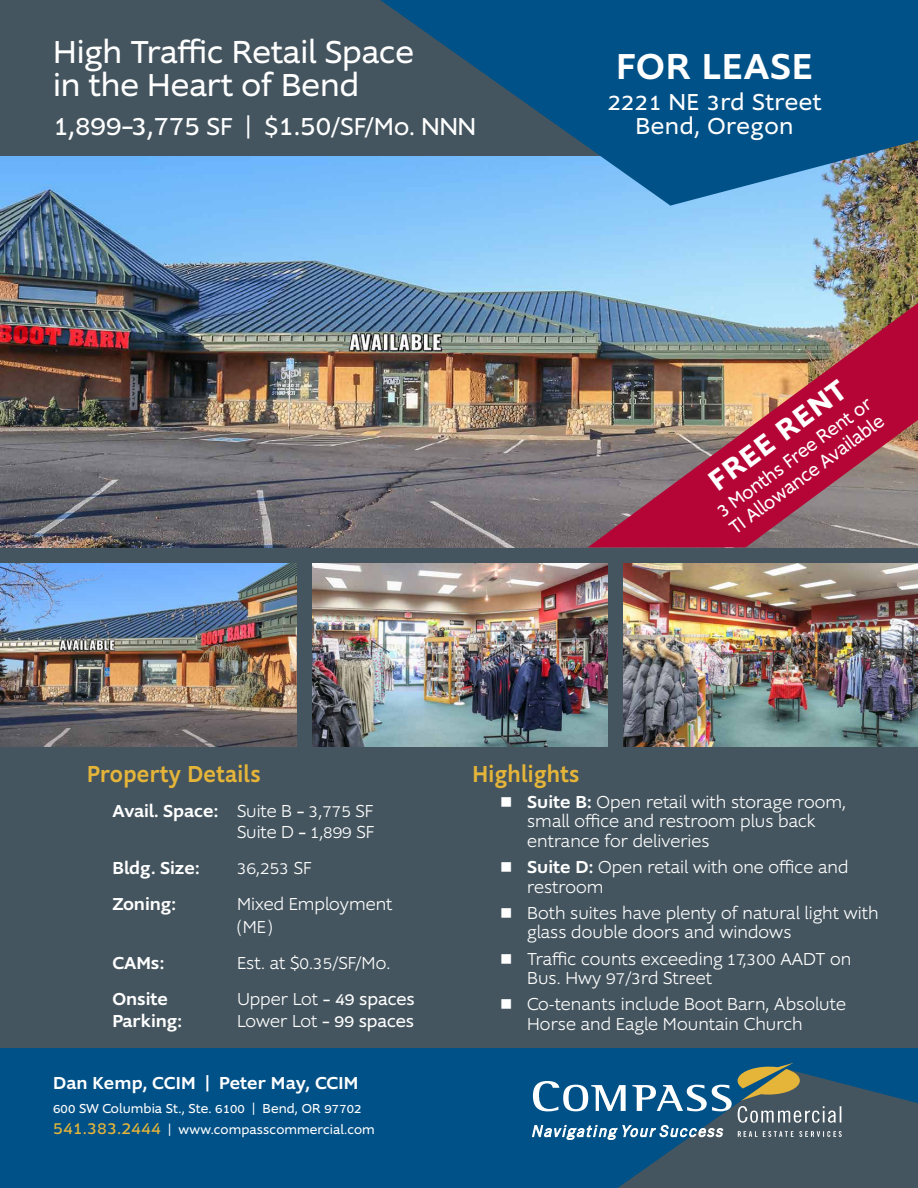
<style>
.page{position:relative;width:918px;height:1188px;background:#fff}
.page>*{position:absolute;margin:0;border:0;box-sizing:border-box;transform-origin:0 0}
.t1{font:500 37.5px "Supra";letter-spacing:.02em;color:#fff}
.Headline{font:33px/33px "Supra";color:#fff}
.t2{font:600 30px "Supra";color:#fff}
.Headline-2{font:28.5px "Supra";color:#fff}
.Corner_Address{font:24px/24px "Supra";letter-spacing:.025em;color:#fff;text-align:center}
.t3{font:500 24px "Supra";letter-spacing:.02em;color:#e5b53a;scale:.9 1}
.t4{font:19.5px/21px "Supra";color:#fff;scale:.95 1}
.t5{font:300 18px/19.5px "Supra";letter-spacing:.005em;color:#fff}
.t6{font:500 18px "Supra";color:#fff}
.t7{font:18px "Supra";color:#fff}
.t8{font:13.5px "Supra";letter-spacing:.01em;color:#fff}
.s1{font-size:25.5px}
.s2{font-weight:500}
.s3{font-weight:400}
.s4{font-weight:300}
.s5{font-size:18px;color:#e5b53a}
</style>
<div class="page">
<div style="left:0;top:613px;width:918px;height:575px;background:#005187"></div>
<div style="left:0;top:474px;width:918px;height:574px;background:#45555f"></div>
<img style="left:0;top:155px;width:918px;height:392px">
<div style="left:0;top:0;width:800px;height:155px;background:#45555f"></div>
<svg style="left:380px;top:0;width:538px;height:206px;fill:#005187"></svg>
<svg style="left:532px;top:1063px;width:386px;height:125px"></svg>
<img style="left:313px;top:564px;width:295px;height:182px">
<img style="left:623px;top:564px;width:295px;height:182px">
<img style="left:0;top:564px;width:297px;height:182px">
<img style="left:588px;top:303px;width:330px;height:244px">
<p class="Headline" style="left:53px;top:35px;width:362px">High Traffic Retail Space in the Heart of Bend</p>
<p class="Headline-2" style="left:53px;top:107px;width:424px">1,899–3,775 <span class="s1">SF | $</span>1.50<span class="s1">/SF/Mo. NNN</span></p>
<p class="t1" style="left:616px;top:42px;width:198px">FOR LEASE</p>
<p class="Corner_Address" style="left:608px;top:90px;width:215px">2221 NE 3rd Street<br>Bend, Oregon</p>
<p class="t2" style="left:700px;top:467px;width:165px;rotate:-37deg">FREE RENT</p>
<p class="t4" style="left:713px;top:505px;width:199px;rotate:-37deg">3 Months Free Rent or<br>TI Allowance Available</p>
<p class="t3" style="left:87px;top:757px;width:194px">Property Details</p>
<p class="t5" style="left:112px;top:800px;width:263px;line-height:21.6px;text-align:right"><span class="s2">Avail. Space:</span> Suite B <span class="s3">–</span> 3,775 SF<br>Suite D <span class="s3">–</span> 1,899 SF</p>
<p class="t6" style="left:112px;top:856px;width:89px">Bldg. Size:</p>
<p class="t5" style="left:237px;top:859px;width:76px">36,253 SF</p>
<p class="t6" style="left:112px;top:892px;width:65px">Zoning:</p>
<p class="t5" style="left:237px;top:893px;width:157px;line-height:22.5px">Mixed Employment (ME)</p>
<p class="t6" style="left:112px;top:951px;width:53px">CAMs:</p>
<p class="t5" style="left:237px;top:953px;width:155px">Est. at $0.35/SF/Mo.</p>
<p class="t6" style="left:112px;top:987px;width:57px">Onsite</p>
<p class="t7" style="left:237px;top:987px;width:179px"><span class="s4">Upper Lot</span> – 49 spaces</p>
<p class="t6" style="left:112px;top:1009px;width:71px">Parking:</p>
<p class="t7" style="left:237px;top:1010px;width:179px"><span class="s4">Lower Lot</span> – 99 spaces</p>
<p class="t6" style="left:53px;top:1070px;width:307px">Dan Kemp, CCIM | Peter May, CCIM</p>
<p class="t8" style="left:53px;top:1099px;width:310px">600 SW Columbia St., Ste. 6100 | Bend, OR 97702</p>
<p class="t8" style="left:53px;top:1121px;width:323px"><span class="s5">541.383.2444</span> | www.compasscommercial.com</p>
<p class="t3" style="left:472px;top:757px;width:121px">Highlights</p>
<p class="t5" style="left:527px;top:792px;width:320px"><span class="s2">Suite B:</span> Open retail with storage room, small office and restroom plus back entrance for deliveries</p>
<p class="t5" style="left:527px;top:857px;width:323px"><span class="s2">Suite D:</span> Open retail with one office and restroom</p>
<p class="t5" style="left:527px;top:903px;width:353px">Both suites have plenty of natural light with glass double doors and windows</p>
<p class="t5" style="left:527px;top:949px;width:326px">Traffic counts exceeding 17,300 AADT on<br>Bus. Hwy 97/3rd Street</p>
<p class="t5" style="left:527px;top:995px;width:320px">Co-tenants include Boot Barn, Absolute<br>Horse and Eagle Mountain Church</p>
</div>
